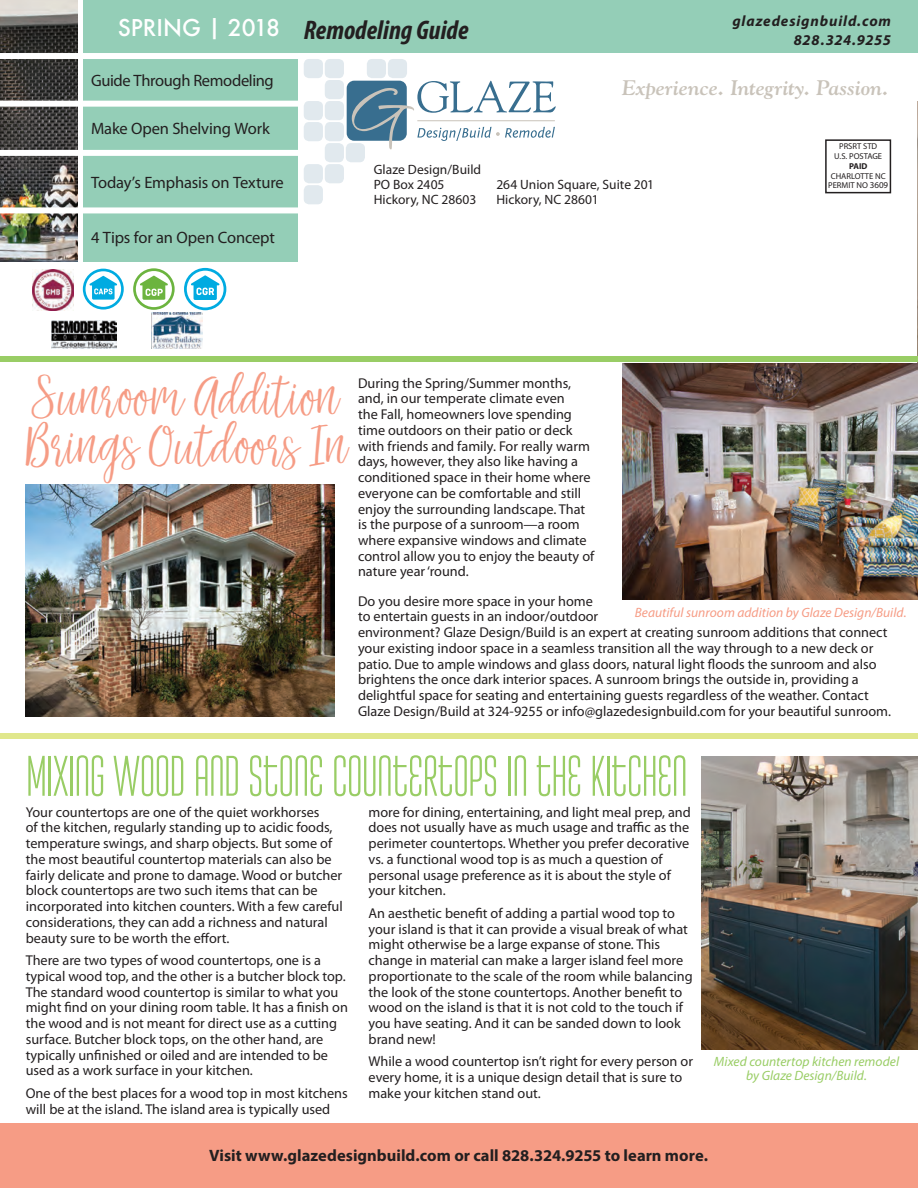
<style>
.page{position:relative;width:918px;height:1188px;background:#fff}
.page>*{position:absolute;margin:0;border:0;box-sizing:border-box;transform-origin:0 0}
.t1{font:200 57px "Attentica 4 F";letter-spacing:-.01em;color:#99cd65}
.t2{font:49.5px/49.5px "Be Bright";letter-spacing:.015em;color:#f69c85}
.t3{font:italic 700 condensed 27px "Myriad Pro";color:#231f20}
.t4{font:500 22.5px "Futura";color:#fff}
.t5{font:italic 700 21px "Goudy";letter-spacing:-.005em;color:#c9c3ba}
.t6{font:16.5px "Myriad Pro";letter-spacing:-.01em;color:#231f20}
.t7{font:700 16.5px "Myriad Pro";color:#231f20}
.t8{font:italic 700 15px "Myriad Pro";letter-spacing:.055em;color:#231f20}
.t9{font:14.25px/15.8px "Myriad Pro";color:#231f20}
.t10{font:13.5px "Myriad Pro";letter-spacing:.005em;color:#231f20}
.t11{font:italic 13.5px/13.5px "Myriad Pro";letter-spacing:.005em;color:#99cd65;text-align:center}
.t12{font:italic 13.5px "Myriad Pro";letter-spacing:.005em;color:#f69c85}
.t13{font:8.55px/9.8px "Myriad Pro";color:#231f20;text-align:center}
.t14{font:700 8.55px "Myriad Pro";color:#231f20}
.s1{font-size:9px}
</style>
<div class="page">
<hr style="left:917px;top:0;width:1px;height:101px;background:#f69c85">
<img style="left:917px;top:106px;width:1px;height:257px">
<div style="left:0;top:1123px;width:918px;height:65px;background:#f69c85"></div>
<div style="left:206px;top:0;width:712px;height:53px;background:#94ceb7"></div>
<img style="left:0;top:0;width:78px;height:262px">
<div style="left:83px;top:0;width:215px;height:262px;background:#94ceb7"></div>
<div style="left:0;top:53px;width:301px;height:6px;background:#fff"></div>
<div style="left:0;top:101px;width:303px;height:6px;background:#fff"></div>
<div style="left:0;top:150px;width:301px;height:6px;background:#fff"></div>
<div style="left:0;top:207px;width:301px;height:6px;background:#fff"></div>
<div style="left:0;top:356px;width:918px;height:6px;background:#99cd65"></div>
<div style="left:825px;top:139px;width:66px;height:54px;border:2px solid #231f20"></div>
<img style="left:51px;top:320px;width:65px;height:29px">
<img style="left:151px;top:313px;width:52px;height:35px">
<div style="left:347px;top:81px;width:60px;height:60px;background:#386e8f;border-radius:8px"></div>
<svg style="left:352px;top:81px;width:204px;height:68px"></svg>
<div style="left:388px;top:59px;width:19px;height:19px;background:#e1e9ee;border-radius:5px"></div>
<div style="left:367px;top:59px;width:19px;height:19px;background:#e1e9ee;border-radius:5px"></div>
<div style="left:325px;top:59px;width:19px;height:19px;background:#e1e9ee;border-radius:5px"></div>
<div style="left:304px;top:59px;width:19px;height:19px;background:#e1e9ee;border-radius:5px"></div>
<div style="left:325px;top:80px;width:19px;height:19px;background:#e1e9ee;border-radius:5px"></div>
<div style="left:325px;top:101px;width:19px;height:19px;background:#e1e9ee;border-radius:5px"></div>
<div style="left:304px;top:101px;width:19px;height:19px;background:#e1e9ee;border-radius:5px"></div>
<div style="left:325px;top:122px;width:19px;height:19px;background:#e1e9ee;border-radius:5px"></div>
<div style="left:304px;top:122px;width:19px;height:19px;background:#e1e9ee;border-radius:5px"></div>
<div style="left:346px;top:143px;width:19px;height:19px;background:#e1e9ee;border-radius:5px"></div>
<div style="left:325px;top:143px;width:19px;height:19px;background:#e1e9ee;border-radius:5px"></div>
<div style="left:325px;top:164px;width:19px;height:19px;background:#e1e9ee;border-radius:5px"></div>
<div style="left:304px;top:164px;width:19px;height:19px;background:#e1e9ee;border-radius:5px"></div>
<div style="left:304px;top:185px;width:19px;height:19px;background:#e1e9ee;border-radius:5px"></div>
<svg style="left:83px;top:269px;width:41px;height:41px"></svg>
<div style="left:86px;top:271px;width:35px;height:36px;background:#fff;border-radius:50%"></div>
<svg style="left:90px;top:276px;width:27px;height:24px"></svg>
<svg style="left:133px;top:268px;width:42px;height:42px"></svg>
<div style="left:136px;top:271px;width:36px;height:36px;background:#fff;border-radius:50%"></div>
<svg style="left:140px;top:276px;width:28px;height:24px"></svg>
<svg style="left:184px;top:268px;width:42px;height:42px"></svg>
<div style="left:187px;top:271px;width:37px;height:36px;background:#fff;border-radius:50%"></div>
<svg style="left:191px;top:275px;width:28px;height:25px"></svg>
<img style="left:33px;top:269px;width:40px;height:41px">
<img style="left:26px;top:485px;width:309px;height:231px">
<img style="left:623px;top:363px;width:295px;height:237px">
<img style="left:701px;top:757px;width:217px;height:293px">
<div style="left:0;top:734px;width:918px;height:5px;background:#e0e78c"></div>
<h3 class="t4" style="left:118px;top:13px;width:164px">SPRING | 2018</h3>
<p class="t6" style="left:91px;top:71px;width:184px">Guide Through Remodeling</p>
<p class="t6" style="left:91px;top:119px;width:180px">Make Open Shelving Work</p>
<p class="t6" style="left:91px;top:172px;width:194px">Today’s Emphasis on Texture</p>
<p class="t6" style="left:91px;top:228px;width:185px">4 Tips for an Open Concept</p>
<p class="t3" style="left:304px;top:13px;width:166px">Remodeling Guide</p>
<p class="t8" style="left:732px;top:11px;width:160px">glazedesignbuild.com</p>
<p class="t8" style="left:794px;top:30px;width:99px">828.324.9255</p>
<p class="t5" style="left:622px;top:74px;width:268px">Experience. Integrity. Passion.</p>
<p class="t10" style="left:374px;top:161px;width:109px">Glaze Design/Build</p>
<p class="t10" style="left:374px;top:176px;width:72px">PO Box 2405</p>
<p class="t10" style="left:374px;top:191px;width:104px">Hickory, NC 28603</p>
<p class="t10" style="left:496px;top:176px;width:159px">264 Union Square, Suite 201</p>
<p class="t10" style="left:496px;top:191px;width:104px">Hickory, NC 28601</p>
<p class="t13" style="left:834px;top:142px;width:49px">PRSRT STD<br>U.S. POSTAGE</p>
<p class="t14" style="left:849px;top:160px;width:20px">PAID</p>
<p class="t13" style="left:828px;top:171px;width:62px;text-align:left">CHARLOTTE NC<br>PERMIT NO <span class="s1">3609</span></p>
<p class="t2" style="left:26px;top:374px;width:323px">Sunroom Addition<br>Brings Outdoors In</p>
<p class="t9" style="left:358px;top:375px;width:238px">During the Spring/Summer months, and, in our temperate climate even<br>the Fall, homeowners love spending time outdoors on their patio or deck with friends and family. For really warm days, however, they also like having a conditioned space in their home where everyone can be comfortable and still enjoy the surrounding landscape. That is the purpose of a sunroom—a room where expansive windows and climate control allow you to enjoy the beauty of nature year ‘round.</p>
<p class="t9" style="left:358px;top:593px;width:534px">Do you desire more space in your home<br>to entertain guests in an indoor/outdoor<br>environment? Glaze Design/Build is an expert at creating sunroom additions that connect your existing indoor space in a seamless transition all the way through to a new deck or patio. Due to ample windows and glass doors, natural light floods the sunroom and also brightens the once dark interior spaces. A sunroom brings the outside in, providing a delightful space for seating and entertaining guests regardless of the weather. Contact Glaze Design/Build at 324-9255 or info@glazedesignbuild.com for your beautiful sunroom.</p>
<p class="t12" style="left:635px;top:604px;width:273px">Beautiful sunroom addition by Glaze Design/Build.</p>
<p class="t1" style="left:26px;top:748px;width:663px">MIXING WOOD AND STONE COUNTERTOPS IN THE KITCHEN</p>
<p class="t9" style="left:26px;top:804px;width:318px">Your countertops are one of the quiet workhorses<br>of the kitchen, regularly standing up to acidic foods, temperature swings, and sharp objects. But some of the most beautiful countertop materials can also be fairly delicate and prone to damage. Wood or butcher block countertops are two such items that can be incorporated into kitchen counters. With a few careful considerations, they can add a richness and natural beauty sure to be worth the effort.</p>
<p class="t9" style="left:26px;top:952px;width:324px">There are two types of wood countertops, one is a typical wood top, and the other is a butcher block top.<br>The standard wood countertop is similar to what you might find on your dining room table. It has a finish on the wood and is not meant for direct use as a cutting surface. Butcher block tops, on the other hand, are typically unfinished or oiled and are intended to be used as a work surface in your kitchen.</p>
<p class="t9" style="left:26px;top:1085px;width:323px">One of the best places for a wood top in most kitchens will be at the island. The island area is typically used</p>
<p class="t9" style="left:369px;top:804px;width:324px">more for dining, entertaining, and light meal prep, and does not usually have as much usage and traffic as the perimeter countertops. Whether you prefer decorative vs. a functional wood top is as much a question of personal usage preference as it is about the style of your kitchen.</p>
<p class="t9" style="left:369px;top:905px;width:326px">An aesthetic benefit of adding a partial wood top to your island is that it can provide a visual break of what might otherwise be a large expanse of stone. This change in material can make a larger island feel more proportionate to the scale of the room while balancing the look of the stone countertops. Another benefit to wood on the island is that it is not cold to the touch if you have seating. And it can be sanded down to look brand new!</p>
<p class="t9" style="left:369px;top:1053px;width:326px">While a wood countertop isn’t right for every person or every home, it is a unique design detail that is sure to make your kitchen stand out.</p>
<p class="t11" style="left:714px;top:1055px;width:187px">Mixed countertop kitchen remodel by Glaze Design/Build.</p>
<p class="t7" style="left:209px;top:1145px;width:501px">Visit www.glazedesignbuild.com or call 828.324.9255 to learn more.</p>
</div>
